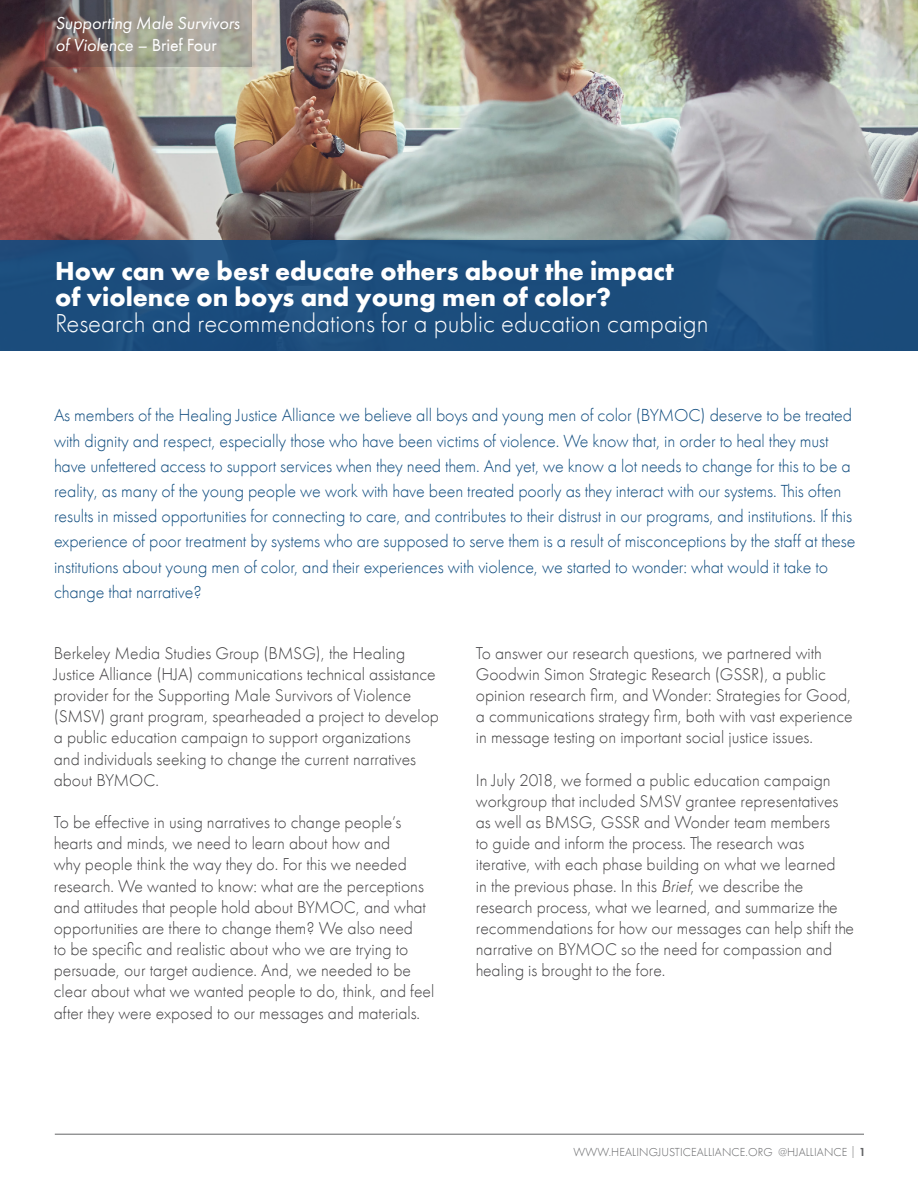
<style>
.page{position:relative;width:918px;height:1188px;background:#fff}
.page>*{position:absolute;margin:0;border:0;box-sizing:border-box;transform-origin:0 0}
.t1{font:700 26.7px/26.2px "Futura PT";color:#fff}
.t2{font:300 26.7px "Futura PT";color:#fff}
.t3{font:300 18px/25.2px "Futura PT";letter-spacing:-.005em;color:#0f4c7f}
.t4{font:italic 18px/21.6px "Futura PT";letter-spacing:-.005em;color:#fff}
.t5{font:300 17.7px/21.1px "Futura PT";color:#414042}
.t6{font:300 12px "Futura PT";letter-spacing:.01em;color:#636466}
.s1{font-style:normal}
.s2{font-style:italic}
.s3{font-weight:600}
</style>
<div class="page">
<hr style="left:55px;top:1134px;width:809px;height:1px;background:#636466">
<img style="left:0;top:0;width:918px;height:240px">
<div style="left:0;top:240px;width:918px;height:111px;background:#154b7f"></div>
<svg style="left:46px;top:0;width:206px;height:66px"></svg>
<p class="t4" style="left:55px;top:13px;width:186px">Supporting Male Survivors of Violence – <span class="s1">Brief Four</span></p>
<h1 class="t1" style="left:55px;top:257px;width:621px">How can we best educate others about the impact of violence on boys and young men of color?</h1>
<h1 class="t2" style="left:55px;top:308px;width:655px">Research and recommendations for a public education campaign</h1>
<p class="t3" style="left:54px;top:403px;width:803px">As members of the Healing Justice Alliance we believe all boys and young men of color (BYMOC) deserve to be treated with dignity and respect, especially those who have been victims of violence. We know that, in order to heal they must have unfettered access to support services when they need them. And yet, we know a lot needs to change for this to be a reality, as many of the young people we work with have been treated poorly as they interact with our systems. This often results in missed opportunities for connecting to care, and contributes to their distrust in our programs, and institutions. If this experience of poor treatment by systems who are supposed to serve them is a result of misconceptions by the staff at these institutions about young men of color, and their experiences with violence, we started to wonder: what would it take to change that narrative?</p>
<p class="t5" style="left:54px;top:642px;width:387px">Berkeley Media Studies Group (BMSG), the Healing Justice Alliance (HJA) communications technical assistance provider for the Supporting Male Survivors of Violence (SMSV) grant program, spearheaded a project to develop a public education campaign to support organizations and individuals seeking to change the current narratives about BYMOC.</p>
<p class="t5" style="left:54px;top:812px;width:382px">To be effective in using narratives to change people’s hearts and minds, we need to learn about how and<br>why people think the way they do. For this we needed research. We wanted to know: what are the perceptions and attitudes that people hold about BYMOC, and what opportunities are there to change them? We also need<br>to be specific and realistic about who we are trying to persuade, our target audience. And, we needed to be clear about what we wanted people to do, think, and feel after they were exposed to our messages and materials.</p>
<p class="t5" style="left:476px;top:642px;width:378px">To answer our research questions, we partnered with Goodwin Simon Strategic Research (GSSR), a public opinion research firm, and Wonder: Strategies for Good, a communications strategy firm, both with vast experience in message testing on important social justice issues.</p>
<p class="t5" style="left:476px;top:769px;width:380px">In July 2018, we formed a public education campaign workgroup that included SMSV grantee representatives as well as BMSG, GSSR and Wonder team members<br>to guide and inform the process. The research was iterative, with each phase building on what we learned<br>in the previous phase. In this <span class="s2">Brief</span>, we describe the research process, what we learned, and summarize the recommendations for how our messages can help shift the narrative on BYMOC so the need for compassion and healing is brought to the fore.</p>
<p class="t6" style="left:574px;top:1145px;width:294px">WWW.HEALINGJUSTICEALLIANCE.ORG @HJALLIANCE | <span class="s3">1</span></p>
</div>
